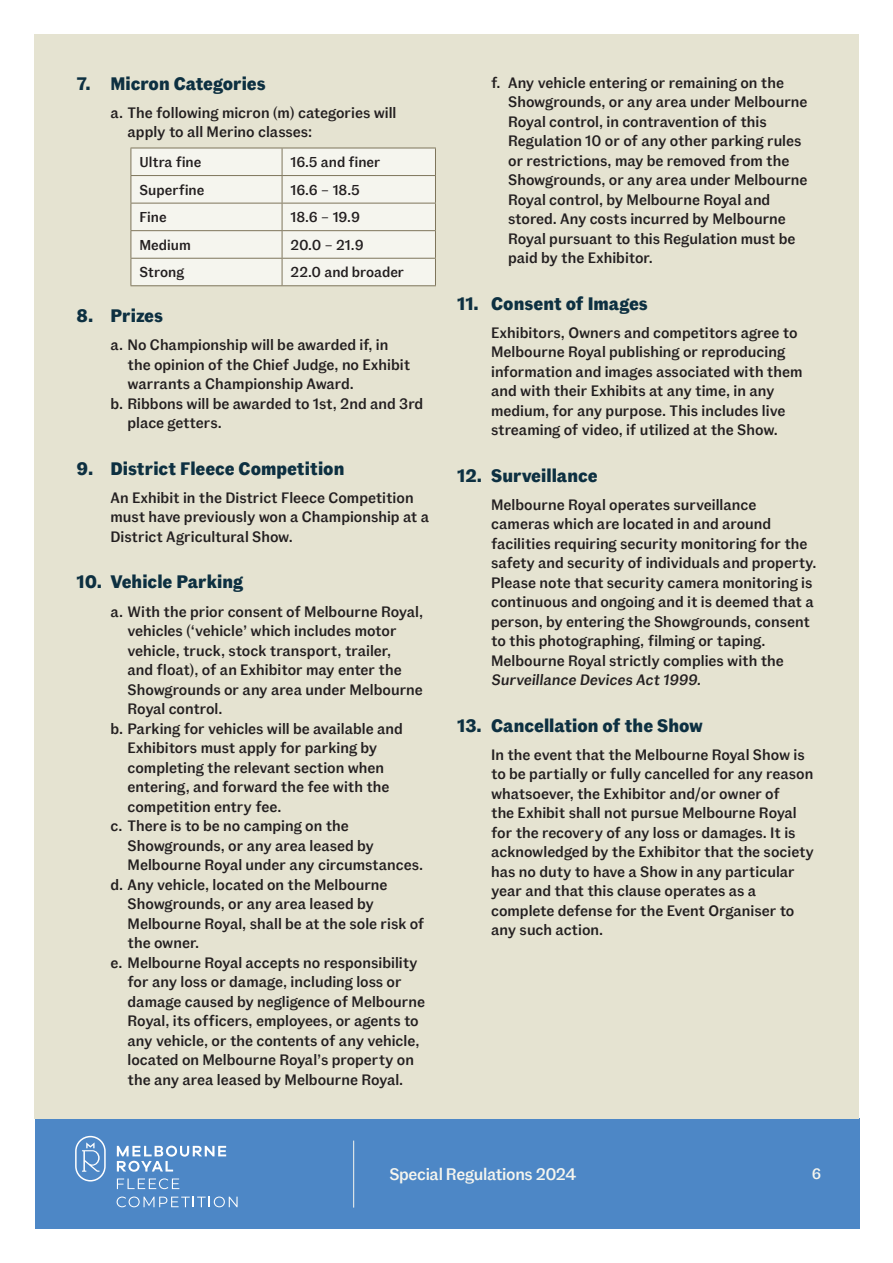
<style>
.page{position:relative;width:893px;height:1263px;background:#fff}
.page>*{position:absolute;margin:0;border:0;box-sizing:border-box;transform-origin:0 0}
.t1{font:700 18px "Fann Grotesque Pro";color:#0d3041}
.t2{font:500 16.65px "Fann Grotesque Pro";letter-spacing:-.02em;color:#f5f5ee}
.t3{font:500 15px/19.5px "Fann Grotesque Pro";color:#231f20}
.t4{font:500 15px "Fann Grotesque Pro";color:#f5f5ee}
.t5{font:500 14.25px "Fann Grotesque Pro";color:#231f20}
</style>
<div class="page">
<div style="left:35px;top:1118px;width:825px;height:111px;background:#4d87c6"></div>
<svg style="left:75px;top:1136px;width:31px;height:45px"></svg>
<svg style="left:117px;top:1145px;width:109px;height:27px"></svg>
<svg style="left:117px;top:1178px;width:62px;height:11px"></svg>
<svg style="left:117px;top:1196px;width:121px;height:11px"></svg>
<div style="left:34px;top:34px;width:825px;height:1084px;background:#e5e3d1"></div>
<hr style="left:353px;top:1140px;width:1px;height:67px;background:#f5f5ee">
<svg style="left:131px;top:148px;width:305px;height:137px;background:#efefe7"></svg>
<hr style="left:131px;top:285px;width:151px;height:1px;background:#7e755b">
<hr style="left:282px;top:285px;width:154px;height:1px;background:#7e755b">
<p class="t1" style="left:77px;top:73px;width:191px">7. Micron Categories</p>
<p class="t3" style="left:128px;top:103px;width:270px;text-indent:-17px">a. The following micron (m) categories will apply to all Merino classes:</p>
<p class="t5" style="left:139px;top:153px;width:63px">Ultra fine</p>
<p class="t5" style="left:291px;top:153px;width:91px">16.5 and finer</p>
<p class="t5" style="left:139px;top:181px;width:66px">Superfine</p>
<p class="t5" style="left:291px;top:181px;width:71px">16.6 – 18.5</p>
<p class="t5" style="left:139px;top:209px;width:29px">Fine</p>
<p class="t5" style="left:291px;top:209px;width:71px">18.6 – 19.9</p>
<p class="t5" style="left:139px;top:236px;width:53px">Medium</p>
<p class="t5" style="left:291px;top:236px;width:75px">20.0 – 21.9</p>
<p class="t5" style="left:139px;top:264px;width:46px">Strong</p>
<p class="t5" style="left:291px;top:264px;width:115px">22.0 and broader</p>
<p class="t1" style="left:77px;top:305px;width:88px">8. Prizes</p>
<p class="t3" style="left:111px;top:336px;width:279px">a. No Championship will be awarded if, in</p>
<p class="t3" style="left:128px;top:355px;width:284px">the opinion of the Chief Judge, no Exhibit</p>
<p class="t3" style="left:128px;top:375px;width:228px">warrants a Championship Award.</p>
<p class="t3" style="left:111px;top:394px;width:314px">b. Ribbons will be awarded to 1st, 2nd and 3rd</p>
<p class="t3" style="left:128px;top:414px;width:96px">place getters.</p>
<p class="t1" style="left:77px;top:458px;width:269px">9. District Fleece Competition</p>
<p class="t3" style="left:111px;top:488px;width:320px">An Exhibit in the District Fleece Competition must have previously won a Championship at a<br>District Agricultural Show.</p>
<p class="t1" style="left:77px;top:571px;width:168px">10. Vehicle Parking</p>
<p class="t3" style="left:111px;top:602px;width:314px">a. With the prior consent of Melbourne Royal,</p>
<p class="t3" style="left:128px;top:621px;width:271px">vehicles (‘vehicle’ which includes motor</p>
<p class="t3" style="left:128px;top:641px;width:265px">vehicle, truck, stock transport, trailer,</p>
<p class="t3" style="left:128px;top:660px;width:276px">and float), of an Exhibitor may enter the</p>
<p class="t3" style="left:128px;top:680px;width:297px">Showgrounds or any area under Melbourne</p>
<p class="t3" style="left:128px;top:699px;width:96px">Royal control.</p>
<p class="t3" style="left:111px;top:719px;width:294px">b. Parking for vehicles will be available and</p>
<p class="t3" style="left:128px;top:738px;width:251px">Exhibitors must apply for parking by</p>
<p class="t3" style="left:128px;top:758px;width:258px">completing the relevant section when</p>
<p class="t3" style="left:128px;top:777px;width:263px">entering, and forward the fee with the</p>
<p class="t3" style="left:128px;top:797px;width:155px">competition entry fee.</p>
<p class="t3" style="left:111px;top:816px;width:240px">c. There is to be no camping on the</p>
<p class="t3" style="left:128px;top:836px;width:248px">Showgrounds, or any area leased by</p>
<p class="t3" style="left:128px;top:855px;width:297px">Melbourne Royal under any circumstances.</p>
<p class="t3" style="left:111px;top:875px;width:279px">d. Any vehicle, located on the Melbourne</p>
<p class="t3" style="left:128px;top:894px;width:248px">Showgrounds, or any area leased by</p>
<p class="t3" style="left:128px;top:914px;width:298px">Melbourne Royal, shall be at the sole risk of</p>
<p class="t3" style="left:128px;top:933px;width:73px">the owner.</p>
<p class="t3" style="left:111px;top:953px;width:309px">e. Melbourne Royal accepts no responsibility</p>
<p class="t3" style="left:128px;top:972px;width:276px">for any loss or damage, including loss or</p>
<p class="t3" style="left:128px;top:992px;width:299px">damage caused by negligence of Melbourne</p>
<p class="t3" style="left:128px;top:1011px;width:293px">Royal, its officers, employees, or agents to</p>
<p class="t3" style="left:128px;top:1031px;width:294px">any vehicle, or the contents of any vehicle,</p>
<p class="t3" style="left:128px;top:1050px;width:288px">located on Melbourne Royal’s property on</p>
<p class="t3" style="left:128px;top:1070px;width:277px">the any area leased by Melbourne Royal.</p>
<p class="t3" style="left:508px;top:73px;width:301px;text-indent:-17px">f. Any vehicle entering or remaining on the Showgrounds, or any area under Melbourne Royal control, in contravention of this Regulation 10 or of any other parking rules or restrictions, may be removed from the Showgrounds, or any area under Melbourne Royal control, by Melbourne Royal and stored. Any costs incurred by Melbourne Royal pursuant to this Regulation must be paid by the Exhibitor.</p>
<p class="t1" style="left:457px;top:293px;width:192px">11. Consent of Images</p>
<p class="t3" style="left:491px;top:323px;width:313px">Exhibitors, Owners and competitors agree to Melbourne Royal publishing or reproducing information and images associated with them and with their Exhibits at any time, in any medium, for any purpose. This includes live streaming of video, if utilized at the Show.</p>
<p class="t1" style="left:457px;top:465px;width:142px">12. Surveillance</p>
<p class="t3" style="left:491px;top:495px;width:327px">Melbourne Royal operates surveillance cameras which are located in and around facilities requiring security monitoring for the safety and security of individuals and property.<br>Please note that security camera monitoring is continuous and ongoing and it is deemed that a person, by entering the Showgrounds, consent to this photographing, filming or taping.<br>Melbourne Royal strictly complies with the Surveillance Devices Act 1999.</p>
<p class="t1" style="left:457px;top:715px;width:247px">13. Cancellation of the Show</p>
<p class="t3" style="left:491px;top:745px;width:324px">In the event that the Melbourne Royal Show is to be partially or fully cancelled for any reason whatsoever, the Exhibitor and/or owner of<br>the Exhibit shall not pursue Melbourne Royal for the recovery of any loss or damages. It is acknowledged by the Exhibitor that the society has no duty to have a Show in any particular year and that this clause operates as a complete defense for the Event Organiser to any such action.</p>
<p class="t2" style="left:389px;top:1164px;width:189px">Special Regulations 2024</p>
<p class="t4" style="left:812px;top:1165px;width:11px">6</p>
</div>
